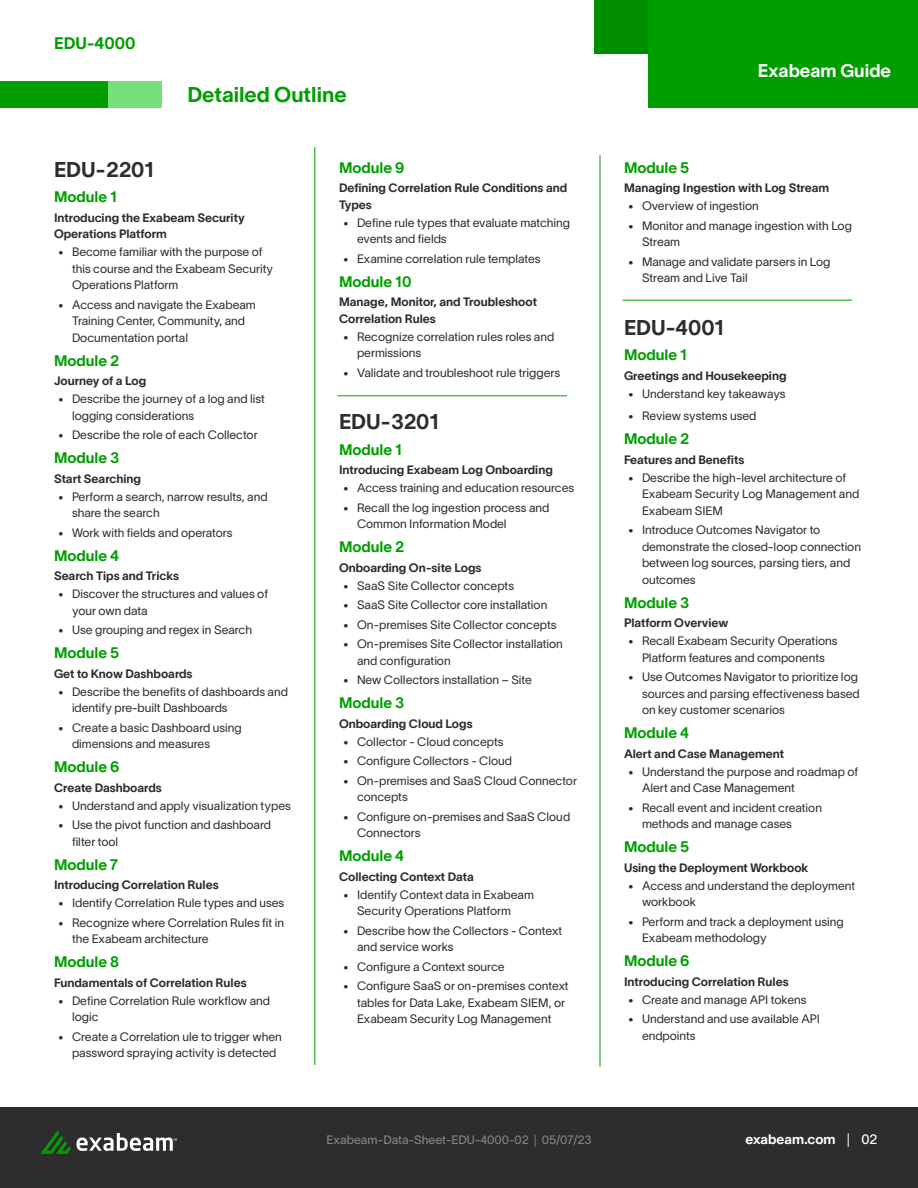
<style>
.page{position:relative;width:918px;height:1188px;background:#fff}
.page>*{position:absolute;margin:0;border:0;box-sizing:border-box;transform-origin:0 0}
.t1{font:21px "Lausanne 700";color:#2d2d2d}
.t2{font:21px "Lausanne 700";color:#009e00}
.t3{font:18px "Lausanne 700";color:#fff}
.t4{font:16.5px "Lausanne 700";color:#009e00}
.t5{font:15px "Lausanne 700";color:#009e00}
.t6{font:13.5px "Lausanne 700";color:#fff}
.t7{font:12px/16.5px "Lausanne 300";color:#2d2d2d}
.t8{font:12px/16.5px "Lausanne 700";color:#2d2d2d}
.t9{font:12px "Lausanne 400";color:#818181}
.s1{font-family:"Lausanne 400"}
</style>
<div class="page">
<div style="left:648px;top:0;width:270px;height:108px;background:#009e00"></div>
<div style="left:594px;top:0;width:54px;height:54px;background:#008f00"></div>
<div style="left:0;top:81px;width:108px;height:27px;background:#009e00"></div>
<div style="left:108px;top:81px;width:54px;height:27px;background:#78e07a"></div>
<div style="left:0;top:1107px;width:918px;height:81px;background:#2d2d2d"></div>
<svg style="left:41px;top:1130px;width:136px;height:24px"></svg>
<hr style="left:315px;top:147px;width:1px;height:918px;background:#009e00">
<hr style="left:622px;top:300px;width:230px;height:1px;background:#009e00">
<hr style="left:600px;top:155px;width:1px;height:911px;background:#009e00">
<hr style="left:338px;top:396px;width:229px;height:1px;background:#009e00">
<h3 class="t4" style="left:54px;top:33px;width:83px">EDU-4000</h3>
<h1 class="t2" style="left:188px;top:82px;width:161px">Detailed Outline</h1>
<h1 class="t1" style="left:54px;top:157px;width:102px">EDU-2201</h1>
<p class="t5" style="left:54px;top:188px;width:65px">Module 1</p>
<p class="t8" style="left:54px;top:209px;width:192px">Introducing the Exabeam Security<br>Operations Platform</p>
<p class="t7" style="left:72px;top:244px;width:203px;text-indent:-14px">Ť Become familiar with the purpose of this course and the Exabeam Security<br>Operations Platform</p>
<p class="t7" style="left:72px;top:296px;width:185px;text-indent:-14px">Ť Access and navigate the Exabeam<br>Training Center, Community, and<br>Documentation portal</p>
<p class="t5" style="left:54px;top:351px;width:67px">Module 2</p>
<p class="t8" style="left:54px;top:373px;width:94px">Journey of a Log</p>
<p class="t7" style="left:72px;top:391px;width:195px;text-indent:-14px">Ť Describe the journey of a log and list logging considerations</p>
<p class="t7" style="left:58px;top:427px;width:201px">Ť Describe the role of each Collector</p>
<p class="t5" style="left:54px;top:449px;width:67px">Module 3</p>
<p class="t8" style="left:54px;top:470px;width:89px">Start Searching</p>
<p class="t7" style="left:72px;top:488px;width:197px;text-indent:-14px">Ť Perform a search, narrow results, and share the search</p>
<p class="t7" style="left:58px;top:524px;width:176px">Ť Work with fields and operators</p>
<p class="t5" style="left:54px;top:546px;width:67px">Module 4</p>
<p class="t8" style="left:54px;top:568px;width:126px">Search Tips and Tricks</p>
<p class="t7" style="left:72px;top:586px;width:198px;text-indent:-14px">Ť Discover the structures and values of your own data</p>
<p class="t7" style="left:58px;top:622px;width:195px">Ť Use grouping and regex in Search</p>
<p class="t5" style="left:54px;top:644px;width:67px">Module 5</p>
<p class="t8" style="left:54px;top:665px;width:140px">Get to Know Dashboards</p>
<p class="t7" style="left:72px;top:683px;width:217px;text-indent:-14px">Ť Describe the benefits of dashboards and identify pre-built Dashboards</p>
<p class="t7" style="left:72px;top:719px;width:171px;text-indent:-14px">Ť Create a basic Dashboard using dimensions and measures</p>
<p class="t5" style="left:54px;top:758px;width:67px">Module 6</p>
<p class="t8" style="left:54px;top:779px;width:109px">Create Dashboards</p>
<p class="t7" style="left:58px;top:796px;width:234px;line-height:19.5px">Ť Understand and apply visualization types<br>Ť Use the pivot function and dashboard</p>
<p class="t7" style="left:72px;top:833px;width:48px">filter tool</p>
<p class="t5" style="left:54px;top:855px;width:66px">Module 7</p>
<p class="t8" style="left:54px;top:877px;width:166px">Introducing Correlation Rules</p>
<p class="t7" style="left:58px;top:893px;width:227px;line-height:19.5px">Ť Identify Correlation Rule types and uses<br>Ť Recognize where Correlation Rules fit in</p>
<p class="t7" style="left:72px;top:931px;width:138px">the Exabeam architecture</p>
<p class="t5" style="left:54px;top:953px;width:67px">Module 8</p>
<p class="t8" style="left:54px;top:974px;width:194px">Fundamentals of Correlation Rules</p>
<p class="t7" style="left:72px;top:992px;width:200px;text-indent:-14px">Ť Define Correlation Rule workflow and logic</p>
<p class="t7" style="left:72px;top:1028px;width:211px;text-indent:-14px">Ť Create a Correlation ule to trigger when password spraying activity is detected</p>
<p class="t5" style="left:339px;top:158px;width:67px">Module 9</p>
<p class="t8" style="left:339px;top:179px;width:230px">Defining Correlation Rule Conditions and<br>Types</p>
<p class="t7" style="left:357px;top:214px;width:215px;text-indent:-14px">Ť Define rule types that evaluate matching events and fields</p>
<p class="t7" style="left:344px;top:250px;width:199px">Ť Examine correlation rule templates</p>
<p class="t5" style="left:339px;top:272px;width:74px">Module 10</p>
<p class="t8" style="left:339px;top:293px;width:200px">Manage, Monitor, and Troubleshoot<br>Correlation Rules</p>
<p class="t7" style="left:357px;top:328px;width:199px;text-indent:-14px">Ť Recognize correlation rules roles and permissions</p>
<p class="t7" style="left:344px;top:364px;width:218px">Ť Validate and troubleshoot rule triggers</p>
<h1 class="t1" style="left:339px;top:409px;width:102px">EDU-3201</h1>
<p class="t5" style="left:339px;top:440px;width:65px">Module 1</p>
<p class="t8" style="left:339px;top:461px;width:215px">Introducing Exabeam Log Onboarding</p>
<p class="t7" style="left:344px;top:478px;width:232px;line-height:19.5px">Ť Access training and education resources<br>Ť Recall the log ingestion process and</p>
<p class="t7" style="left:357px;top:515px;width:151px">Common Information Model</p>
<p class="t5" style="left:339px;top:538px;width:67px">Module 2</p>
<p class="t8" style="left:339px;top:559px;width:144px">Onboarding On-site Logs</p>
<p class="t7" style="left:344px;top:575px;width:221px;line-height:19.5px">Ť SaaS Site Collector concepts<br>Ť SaaS Site Collector core installation<br>Ť On-premises Site Collector concepts Ť On-premises Site Collector installation</p>
<p class="t7" style="left:344px;top:650px;width:190px;line-height:19.5px;text-indent:14px">and configuration<br>Ť New Collectors installation – Site</p>
<p class="t5" style="left:339px;top:694px;width:67px">Module 3</p>
<p class="t8" style="left:339px;top:715px;width:135px">Onboarding Cloud Logs</p>
<p class="t7" style="left:344px;top:731px;width:235px;line-height:19.5px">Ť Collector - Cloud concepts<br>Ť Configure Collectors - Cloud<br>Ť On-premises and SaaS Cloud Connector</p>
<p class="t7" style="left:344px;top:787px;width:228px;line-height:19.5px;text-indent:14px">concepts<br>Ť Configure on-premises and SaaS Cloud</p>
<p class="t7" style="left:357px;top:824px;width:65px">Connectors</p>
<p class="t5" style="left:339px;top:847px;width:67px">Module 4</p>
<p class="t8" style="left:339px;top:868px;width:136px">Collecting Context Data</p>
<p class="t7" style="left:357px;top:886px;width:178px;text-indent:-14px">Ť Identify Context data in Exabeam<br>Security Operations Platform</p>
<p class="t7" style="left:357px;top:922px;width:207px;text-indent:-14px">Ť Describe how the Collectors - Context and service works</p>
<p class="t7" style="left:344px;top:956px;width:227px;line-height:19.5px">Ť Configure a Context source<br>Ť Configure SaaS or on-premises context</p>
<p class="t7" style="left:357px;top:994px;width:210px">tables for Data Lake, Exabeam SIEM, or<br>Exabeam Security Log Management</p>
<h2 class="t3" style="left:758px;top:60px;width:135px">Exabeam Guide</h2>
<p class="t5" style="left:624px;top:158px;width:67px">Module 5</p>
<p class="t8" style="left:624px;top:179px;width:207px">Managing Ingestion with Log Stream</p>
<p class="t7" style="left:628px;top:196px;width:225px;line-height:19.5px">Ť Overview of ingestion<br>Ť Monitor and manage ingestion with Log</p>
<p class="t7" style="left:628px;top:232px;width:203px;line-height:19.5px;text-indent:14px">Stream<br>Ť Manage and validate parsers in Log</p>
<p class="t7" style="left:642px;top:269px;width:107px">Stream and Live Tail</p>
<h1 class="t1" style="left:624px;top:314px;width:102px">EDU-4001</h1>
<p class="t5" style="left:624px;top:346px;width:65px">Module 1</p>
<p class="t8" style="left:624px;top:367px;width:164px">Greetings and Housekeeping</p>
<p class="t7" style="left:628px;top:382px;width:159px;line-height:22.5px">Ť Understand key takeaways<br>Ť Review systems used</p>
<p class="t5" style="left:624px;top:430px;width:67px">Module 2</p>
<p class="t8" style="left:624px;top:451px;width:122px">Features and Benefits</p>
<p class="t7" style="left:642px;top:469px;width:219px;text-indent:-14px">Ť Describe the high-level architecture of<br>Exabeam Security Log Management and<br>Exabeam SIEM</p>
<p class="t7" style="left:642px;top:521px;width:221px;text-indent:-14px">Ť Introduce Outcomes Navigator to demonstrate the closed-loop connection between log sources, parsing tiers, and outcomes</p>
<p class="t5" style="left:624px;top:593px;width:67px">Module 3</p>
<p class="t8" style="left:624px;top:614px;width:106px">Platform Overview</p>
<p class="t7" style="left:628px;top:632px;width:211px;text-align:center">Ť Recall Exabeam Security Operations<br>Platform features and components</p>
<p class="t7" style="left:642px;top:668px;width:219px;text-indent:-14px">Ť Use Outcomes Navigator to prioritize log sources and parsing effectiveness based on key customer scenarios</p>
<p class="t5" style="left:624px;top:724px;width:67px">Module 4</p>
<p class="t8" style="left:624px;top:745px;width:162px">Alert and Case Management</p>
<p class="t7" style="left:642px;top:763px;width:218px;text-indent:-14px">Ť Understand the purpose and roadmap of<br>Alert and Case Management</p>
<p class="t7" style="left:642px;top:799px;width:181px;text-indent:-14px">Ť Recall event and incident creation methods and manage cases</p>
<p class="t5" style="left:624px;top:838px;width:67px">Module 5</p>
<p class="t8" style="left:624px;top:859px;width:186px">Using the Deployment Workbook</p>
<p class="t7" style="left:642px;top:877px;width:215px;text-indent:-14px">Ť Access and understand the deployment workbook</p>
<p class="t7" style="left:642px;top:913px;width:203px;text-indent:-14px">Ť Perform and track a deployment using<br>Exabeam methodology</p>
<p class="t5" style="left:624px;top:952px;width:67px">Module 6</p>
<p class="t8" style="left:624px;top:973px;width:166px">Introducing Correlation Rules</p>
<p class="t7" style="left:628px;top:989px;width:193px;line-height:19.5px">Ť Create and manage API tokens<br>Ť Understand and use available API</p>
<p class="t7" style="left:642px;top:1027px;width:55px">endpoints</p>
<p class="t9" style="left:327px;top:1132px;width:266px">Exabeam-Data-Sheet-EDU-4000-02 | 05/07/23</p>
<p class="t6" style="left:745px;top:1130px;width:134px">exabeam.com <span class="s1">| 02</span></p>
</div>
